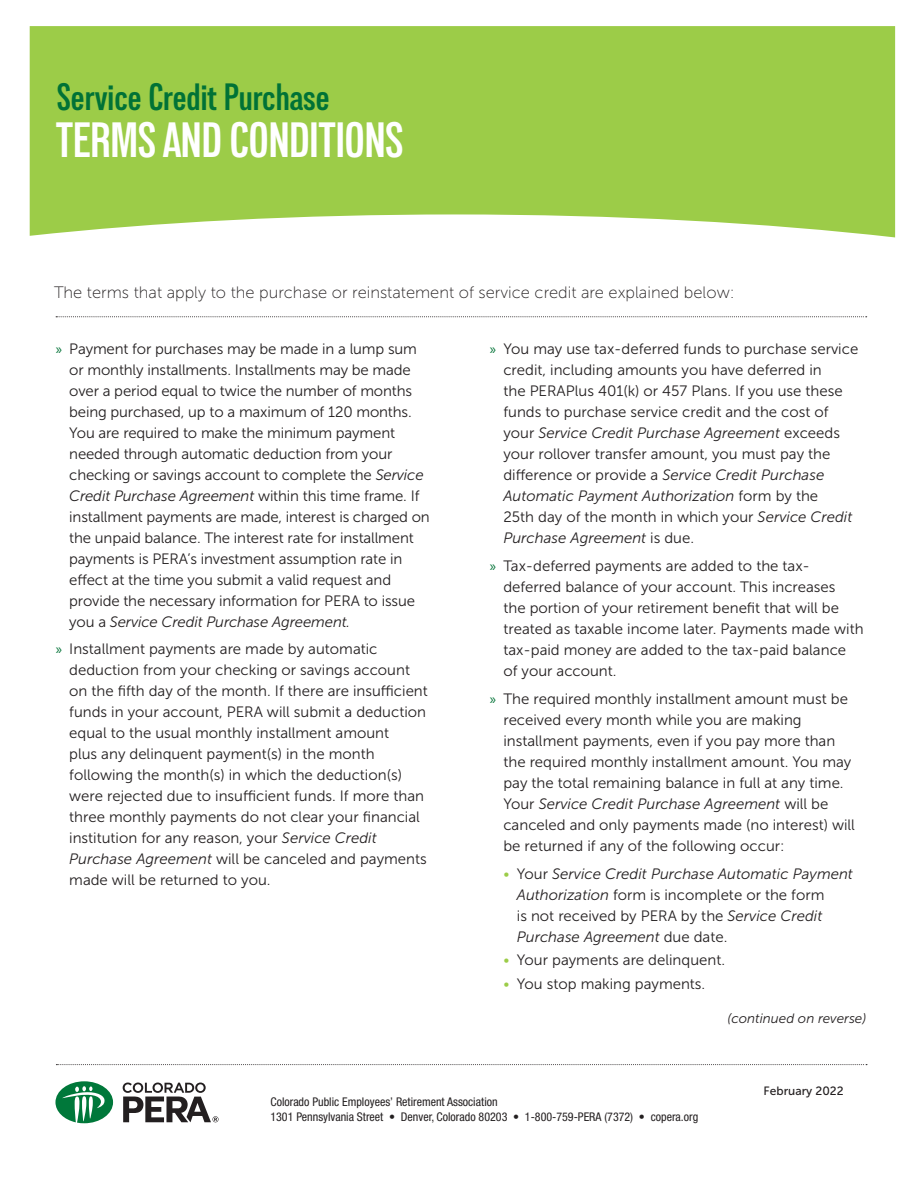
<style>
.page{position:relative;width:918px;height:1188px;background:#fff}
.page>*{position:absolute;margin:0;border:0;box-sizing:border-box;transform-origin:0 0}
.t1{font:600 condensed 49.5px "Lorimer No 2";letter-spacing:-.015em;color:#fff}
.t2{font:600 condensed 37.95px "Lorimer No 2";color:#007236}
.Intro_Paragraph{font:16.5px "Museo Sans 100";color:#231f20}
.t3{font:15px/21px "Museo Sans 300";color:#231f20}
.t4{font:italic 15px/21px "Museo Sans 300";color:#231f20}
.Body_Copy{font:italic 13.5px "Museo Sans 300";color:#231f20}
.t5{font:condensed 12px "Helvetica Neue LT Std";color:#231f20}
.t6{font:12px "Museo Sans 500";color:#231f20}
.s1{font-family:"Myriad Pro";color:#007236}
.s2{font-style:italic}
.s3{font-style:normal;color:#9ccc48}
.s4{font-style:normal}
.s5{color:#9ccc48}
</style>
<div class="page">
<svg style="left:30px;top:26px;width:865px;height:211px;background:#a3cf55"></svg>
<svg style="left:56px;top:317px;width:811px;height:1px"></svg>
<svg style="left:56px;top:1064px;width:811px;height:1px"></svg>
<svg style="left:55px;top:1081px;width:58px;height:42px"></svg>
<svg style="left:123px;top:1083px;width:96px;height:39px"></svg>
<p class="t2" style="left:57px;top:76px;width:274px">Service Credit Purchase</p>
<p class="t1" style="left:56px;top:112px;width:350px">TERMS AND CONDITIONS</p>
<p class="Intro_Paragraph" style="left:54px;top:283px;width:682px">The terms that apply to the purchase or reinstatement of service credit are explained below:</p>
<p class="t3" style="left:69px;top:338px;width:362px;text-indent:-13px"><span class="s1">»</span> Payment for purchases may be made in a lump sum or monthly installments. Installments may be made over a period equal to twice the number of months being purchased, up to a maximum of 120 months.<br>You are required to make the minimum payment needed through automatic deduction from your checking or savings account to complete the <span class="s2">Service Credit Purchase Agreement</span> within this time frame. If installment payments are made, interest is charged on the unpaid balance. The interest rate for installment payments is PERA’s investment assumption rate in effect at the time you submit a valid request and provide the necessary information for PERA to issue you a <span class="s2">Service Credit Purchase Agreement.</span></p>
<p class="t3" style="left:69px;top:639px;width:360px;text-indent:-14px"><span class="s1">»</span> Installment payments are made by automatic deduction from your checking or savings account on the fifth day of the month. If there are insufficient funds in your account, PERA will submit a deduction equal to the usual monthly installment amount<br>plus any delinquent payment(s) in the month following the month(s) in which the deduction(s) were rejected due to insufficient funds. If more than three monthly payments do not clear your financial institution for any reason, your <span class="s2">Service Credit Purchase Agreement</span> will be canceled and payments made will be returned to you.</p>
<p class="t3" style="left:503px;top:339px;width:356px;text-indent:-14px"><span class="s1">»</span> You may use tax-deferred funds to purchase service credit, including amounts you have deferred in<br>the PERAPlus 401(k) or 457 Plans. If you use these funds to purchase service credit and the cost of your <span class="s2">Service Credit Purchase Agreement</span> exceeds your rollover transfer amount, you must pay the difference or provide a <span class="s2">Service Credit Purchase Automatic Payment Authorization</span> form by the<br>25th day of the month in which your <span class="s2">Service Credit Purchase Agreement</span> is due.</p>
<p class="t3" style="left:503px;top:556px;width:362px;text-indent:-14px"><span class="s1">»</span> Tax-deferred payments are added to the tax&shy;deferred balance of your account. This increases<br>the portion of your retirement benefit that will be treated as taxable income later. Payments made with tax-paid money are added to the tax-paid balance of your account.</p>
<p class="t3" style="left:503px;top:688px;width:353px;text-indent:-14px"><span class="s1">»</span> The required monthly installment amount must be received every month while you are making installment payments, even if you pay more than the required monthly installment amount. You may pay the total remaining balance in full at any time.<br>Your <span class="s2">Service Credit Purchase Agreement</span> will be canceled and only payments made (no interest) will be returned if any of the following occur:</p>
<p class="t4" style="left:517px;top:863px;width:338px;text-indent:-14px"><span class="s3">•</span> <span class="s4">Your</span> Service Credit Purchase Automatic Payment Authorization <span class="s4">form is incomplete or the form<br>is not received by PERA by the</span> Service Credit Purchase Agreement <span class="s4">due date.</span></p>
<p class="t3" style="left:503px;top:950px;width:223px"><span class="s5">•</span> Your payments are delinquent.</p>
<p class="t3" style="left:503px;top:974px;width:203px"><span class="s5">•</span> You stop making payments.</p>
<p class="Body_Copy" style="left:728px;top:1011px;width:140px">(continued on reverse)</p>
<p class="t5" style="left:270px;top:1095px;width:229px">Colorado Public Employees’ Retirement Association</p>
<p class="t5" style="left:270px;top:1110px;width:429px">1301 Pennsylvania Street • Denver, Colorado 80203 • 1-800-759-PERA (7372) • copera.org</p>
<p class="t6" style="left:764px;top:1084px;width:82px">February 2022</p>
</div>
